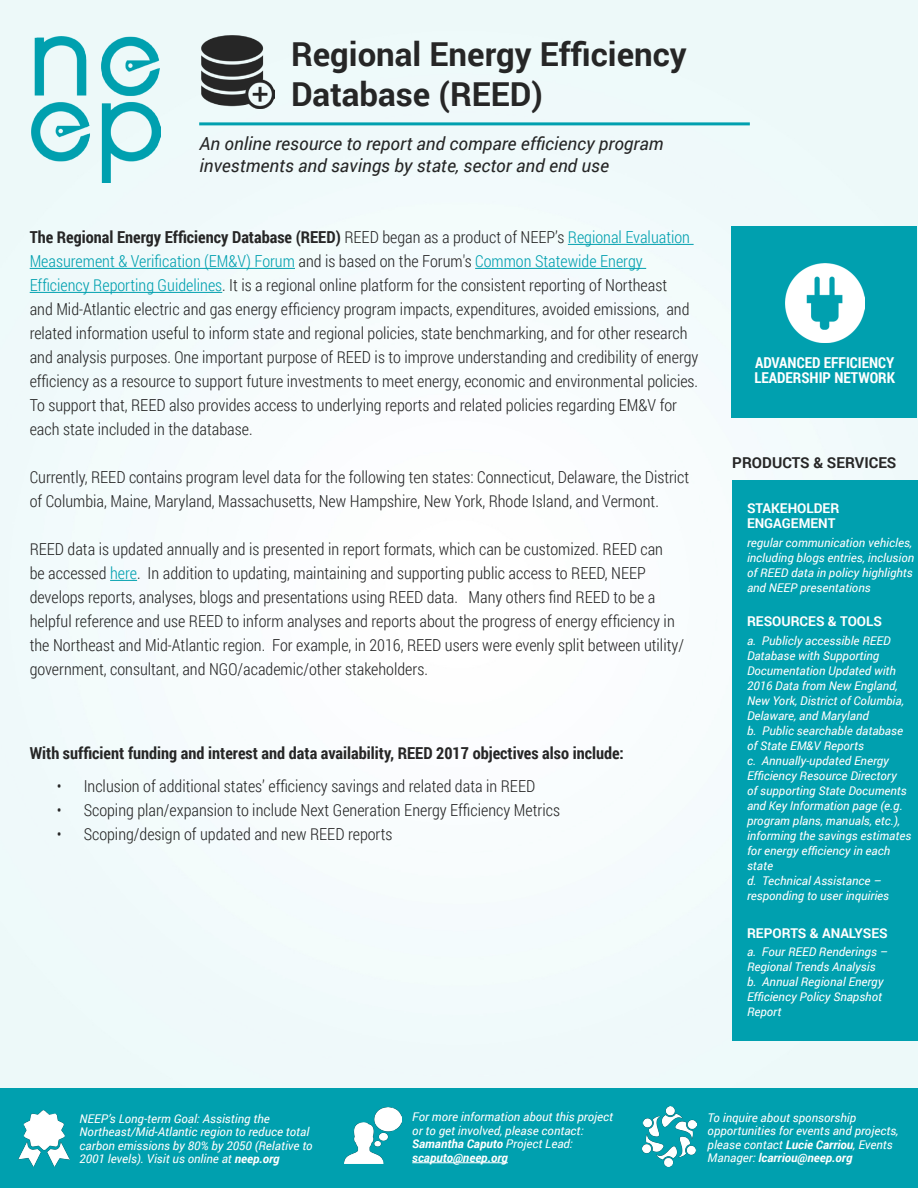
<style>
.page{position:relative;width:918px;height:1188px;background:#fff}
.page>*{position:absolute;margin:0;border:0;box-sizing:border-box;transform-origin:0 0}
.t1{font:700 33px/39.6px "Roboto";color:#262626}
.t2{font:italic 18px/21.6px "Roboto";color:#262626}
.t3{font:300 16.5px/24px "Roboto Condensed";color:#262626}
.t4{font:700 16.5px "Roboto Condensed";color:#262626}
.t5{font:700 15px/15px "Roboto Condensed";color:#fff}
.t6{font:700 15px "Roboto";color:#262626}
.t7{font:700 13.5px/15px "Roboto";color:#fff}
.t8{font:italic 12px/15px "Roboto";color:#fff}
.s1{font-weight:700}
.s2{color:#00a0af}
</style>
<div class="page">
<img style="left:0;top:0;width:918px;height:1088px">
<div style="left:879px;top:15px;width:39px;height:52px;background:#edf9f9"></div>
<div style="left:0;top:1088px;width:918px;height:100px;background:#00a0af"></div>
<div style="left:732px;top:226px;width:185px;height:192px;background:#00a0af"></div>
<hr style="left:199px;top:122px;width:551px;height:3px;background:#00a0af">
<img style="left:31px;top:37px;width:130px;height:145px">
<img style="left:201px;top:35px;width:73px;height:73px">
<hr style="left:568px;top:244px;width:126px;height:1px;background:#00a0af">
<hr style="left:30px;top:268px;width:265px;height:1px;background:#00a0af">
<hr style="left:475px;top:268px;width:171px;height:1px;background:#00a0af">
<hr style="left:30px;top:292px;width:192px;height:1px;background:#00a0af">
<svg style="left:110px;top:580px;width:27px;height:1px"></svg>
<img style="left:785px;top:263px;width:79px;height:80px">
<img style="left:643px;top:1107px;width:53px;height:59px">
<img style="left:345px;top:1107px;width:57px;height:56px">
<img style="left:19px;top:1110px;width:50px;height:56px">
<hr style="left:412px;top:1162px;width:96px;height:1px;background:#fff">
<div style="left:732px;top:480px;width:186px;height:560px;background:#00a0af"></div>
<h1 class="t1" style="left:291px;top:34px;width:397px">Regional Energy Efficiency<br>Database (REED)</h1>
<p class="t2" style="left:200px;top:132px;width:466px">An online resource to report and compare efficiency program investments and savings by state, sector and end use</p>
<p class="t3" style="left:30px;top:225px;width:670px"><span class="s1">The Regional Energy Efficiency Database (REED)</span> REED began as a product of NEEP’s <span class="s2">Regional Evaluation Measurement &amp; Verification (EM&amp;V) Forum</span> and is based on the Forum's <span class="s2">Common Statewide Energy Efficiency Reporting Guidelines</span>. It is a regional online platform for the consistent reporting of Northeast<br>and Mid-Atlantic electric and gas energy efficiency program impacts, expenditures, avoided emissions, and related information useful to inform state and regional policies, state benchmarking, and for other research and analysis purposes. One important purpose of REED is to improve understanding and credibility of energy efficiency as a resource to support future investments to meet energy, economic and environmental policies.<br>To support that, REED also provides access to underlying reports and related policies regarding EM&amp;V for each state included in the database.</p>
<p class="t3" style="left:30px;top:465px;width:661px">Currently, REED contains program level data for the following ten states: Connecticut, Delaware, the District of Columbia, Maine, Maryland, Massachusetts, New Hampshire, New York, Rhode Island, and Vermont.</p>
<p class="t3" style="left:30px;top:537px;width:656px">REED data is updated annually and is presented in report formats, which can be customized. REED can<br>be accessed <span class="s2">here</span>. In addition to updating, maintaining and supporting public access to REED, NEEP develops reports, analyses, blogs and presentations using REED data. Many others find REED to be a helpful reference and use REED to inform analyses and reports about the progress of energy efficiency in the Northeast and Mid-Atlantic region. For example, in 2016, REED users were evenly split between utility/ government, consultant, and NGO/academic/other stakeholders.</p>
<p class="t4" style="left:30px;top:742px;width:596px">With sufficient funding and interest and data availability, REED 2017 objectives also include:</p>
<p class="t3" style="left:57px;top:774px;width:480px">• Inclusion of additional states’ efficiency savings and related data in REED</p>
<p class="t3" style="left:57px;top:798px;width:505px">• Scoping plan/expansion to include Next Generation Energy Efficiency Metrics</p>
<p class="t3" style="left:57px;top:822px;width:337px">• Scoping/design of updated and new REED reports</p>
<p class="t5" style="left:754px;top:354px;width:142px">ADVANCED EFFICIENCY<br>LEADERSHIP NETWORK</p>
<p class="t6" style="left:732px;top:452px;width:166px">PRODUCTS &amp; SERVICES</p>
<p class="t7" style="left:747px;top:501px;width:94px">STAKEHOLDER<br>ENGAGEMENT</p>
<p class="t8" style="left:747px;top:535px;width:169px">regular communication vehicles, including blogs entries, inclusion of REED data in policy highlights and NEEP presentations</p>
<p class="t7" style="left:747px;top:614px;width:136px">RESOURCES &amp; TOOLS</p>
<p class="t8" style="left:747px;top:632px;width:166px">a. Publicly accessible REED<br>Database with Supporting<br>Documentation Updated with<br>2016 Data from New England,<br>New York, District of Columbia,<br>Delaware, and Maryland<br>b. Public searchable database of State EM&amp;V Reports<br>c. Annually-updated Energy<br>Efficiency Resource Directory<br>of supporting State Documents and Key Information page (e.g. program plans, manuals, etc.), informing the savings estimates for energy efficiency in each state<br>d. Technical Assistance – responding to user inquiries</p>
<p class="t7" style="left:747px;top:925px;width:142px">REPORTS &amp; ANALYSES</p>
<p class="t8" style="left:747px;top:944px;width:142px">a. Four REED Renderings –<br>Regional Trends Analysis b. Annual Regional Energy<br>Efficiency Policy Snapshot<br>Report</p>
<p class="t8" style="left:80px;top:1111px;width:235px;line-height:13.5px">NEEP’s Long-term Goal: Assisting the Northeast/Mid-Atlantic region to reduce total carbon emissions by 80% by 2050 (Relative to 2001 levels). Visit us online at <span class="s1">neep.org</span></p>
<p class="t8" style="left:412px;top:1110px;width:202px;line-height:13.5px">For more information about this project or to get involved, please contact:<br><span class="s1">Samantha Caputo</span> Project Lead: <span class="s1">scaputo@neep.org</span></p>
<p class="t8" style="left:708px;top:1111px;width:192px;line-height:13.5px">To inquire about sponsorship opportunities for events and projects, please contact <span class="s1">Lucie Carriou</span>, Events Manager: <span class="s1">lcarriou@neep.org</span></p>
</div>
